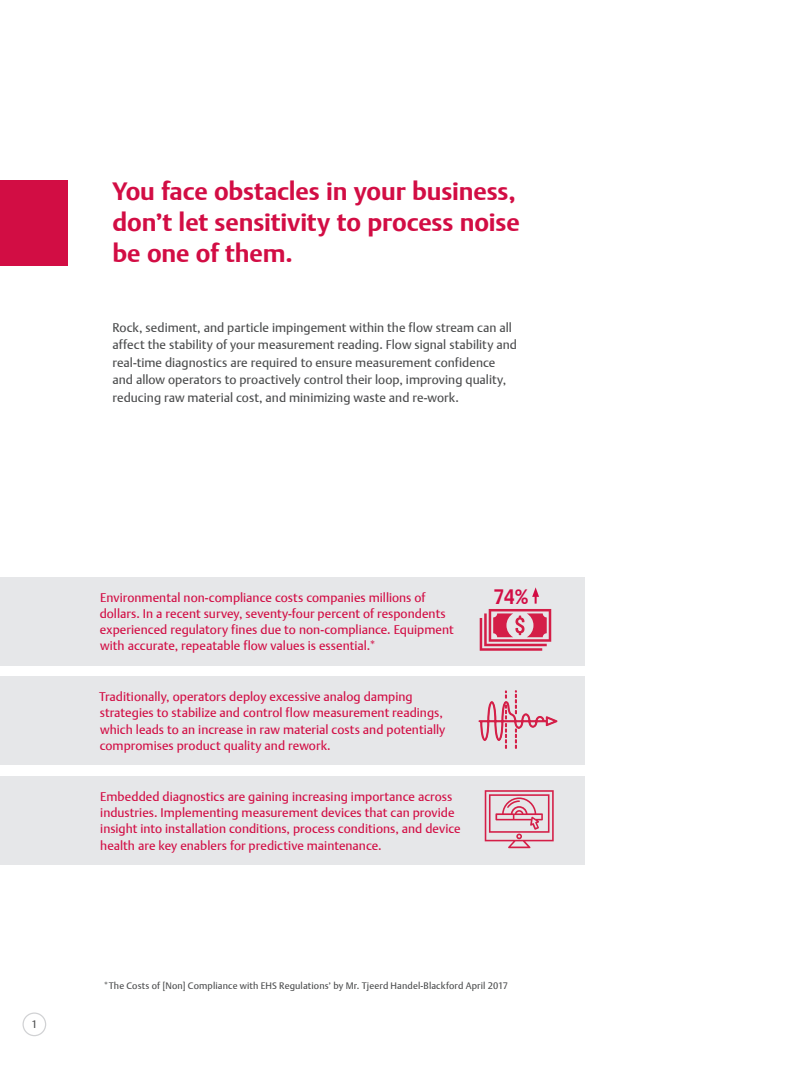
<style>
.page{position:relative;width:810px;height:1080px;background:#fff}
.page>*{position:absolute;margin:0;border:0;box-sizing:border-box;transform-origin:0 0}
.t1{font:700 25px/31.2px "DTL Argo CT";letter-spacing:-.005em;color:#d20d44}
.t2{font:700 20.88px "DTL Argo CT";color:#d20d44;scale:.88 1}
.t3{font:12.5px/16.2px "DTL Argo CT";color:#d20d44}
.t4{font:12.5px/17.5px "DTL Argo CT";color:#4b4c4d}
.t5{font:10.62px "DTL Argo CT";color:#4b4c4d}
.t6{font:9.38px "DTL Argo CT";letter-spacing:.015em;color:#4b4c4d}
</style>
<div class="page">
<div style="left:22px;top:1012px;width:24px;height:24px;border:1px solid #d1d2d4;border-radius:50%"></div>
<div style="left:0;top:180px;width:68px;height:86px;background:#d20d44"></div>
<div style="left:0;top:577px;width:585px;height:88px;background:#e6e7e9"></div>
<div style="left:0;top:677px;width:585px;height:88px;background:#e6e7e9"></div>
<div style="left:0;top:776px;width:585px;height:89px;background:#e6e7e9"></div>
<svg style="left:485px;top:790px;width:69px;height:58px"></svg>
<svg style="left:479px;top:690px;width:78px;height:59px"></svg>
<svg style="left:480px;top:587px;width:71px;height:64px"></svg>
<p class="t1" style="left:112px;top:175px;width:409px">You face obstacles in your business, don’t let sensitivity to process noise be one of them.</p>
<p class="t4" style="left:112px;top:318px;width:406px">Rock, sediment, and particle impingement within the flow stream can all affect the stability of your measurement reading. Flow signal stability and real-time diagnostics are required to ensure measurement confidence and allow operators to proactively control their loop, improving quality, reducing raw material cost, and minimizing waste and re-work.</p>
<p class="t5" style="left:31px;top:1018px;width:7px">1</p>
<p class="t3" style="left:100px;top:589px;width:356px">Environmental non-compliance costs companies millions of dollars. In a recent survey, seventy-four percent of respondents experienced regulatory fines due to non-compliance. Equipment with accurate, repeatable flow values is essential.*</p>
<p class="t3" style="left:99px;top:689px;width:348px">Traditionally, operators deploy excessive analog damping strategies to stabilize and control flow measurement readings, which leads to an increase in raw material costs and potentially compromises product quality and rework.</p>
<p class="t3" style="left:100px;top:788px;width:362px">Embedded diagnostics are gaining increasing importance across industries. Implementing measurement devices that can provide insight into installation conditions, process conditions, and device health are key enablers for predictive maintenance.</p>
<p class="t2" style="left:494px;top:584px;width:41px">74%</p>
<p class="t6" style="left:104px;top:981px;width:406px">*The Costs of [Non] Compliance with EHS Regulations’ by Mr. Tjeerd Handel-Blackford April 2017</p>
</div>
